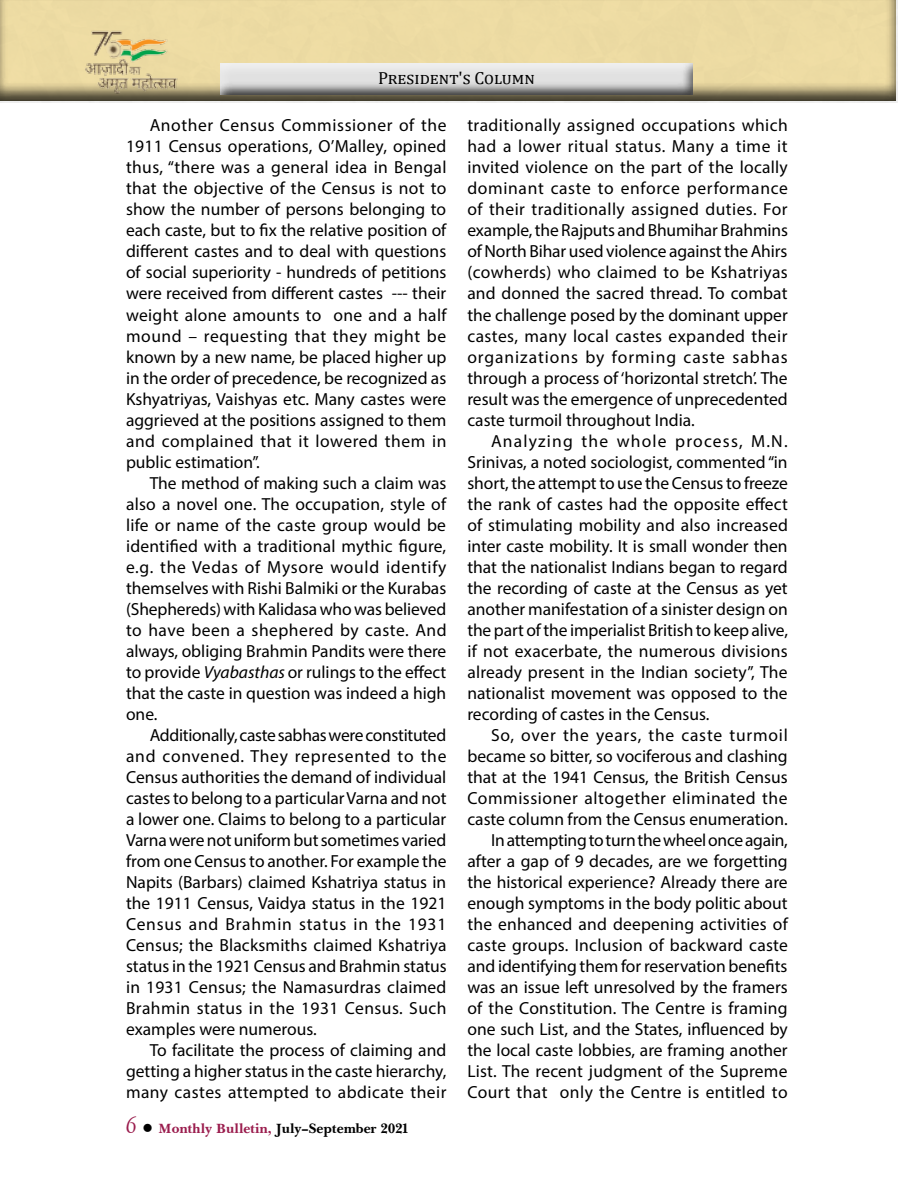
<style>
.page{position:relative;width:898px;height:1203px;background:#fff}
.page>*{position:absolute;margin:0;border:0;box-sizing:border-box;transform-origin:0 0}
.t1{font:17.5px/21px "Myriad Pro";color:#000;text-align:justify}
.t2{font:17.5px "Cambria";color:#000}
.t3{font:14px "Baskerville Handcut BOLD";color:#000}
.s1{font-style:italic}
.s2{font-family:"Dauphin Plain";font-size:24.5px;color:#9a1c4d}
.s3{color:#9a1c4d}
</style>
<div class="page">
<img style="left:0;top:0;width:898px;height:102px">
<div style="left:220px;top:63px;width:476px;height:35px;background:#000;opacity:.75"></div>
<img style="left:84px;top:29px;width:100px;height:67px">
<hr style="left:897px;top:0;width:1px;height:101px;background:#eee">
<p class="t2" style="left:378px;top:68px;width:158px">President's Column</p>
<p class="t1" style="left:126px;top:115px;width:322px;text-indent:24px">Another Census Commissioner of the 1911 Census operations, O’Malley, opined thus, “there was a general idea in Bengal that the objective of the Census is not to show the number of persons belonging to each caste, but to fix the relative position of different castes and to deal with questions of social superiority - hundreds of petitions were received from different castes --- their weight alone amounts to one and a half mound – requesting that they might be known by a new name, be placed higher up in the order of precedence, be recognized as Kshyatriyas, Vaishyas etc. Many castes were aggrieved at the positions assigned to them and complained that it lowered them in public estimation”.</p>
<p class="t1" style="left:126px;top:472px;width:322px;text-indent:24px">The method of making such a claim was also a novel one. The occupation, style of life or name of the caste group would be identified with a traditional mythic figure, e.g. the Vedas of Mysore would identify themselves with Rishi Balmiki or the Kurabas (Shephereds) with Kalidasa who was believed to have been a shephered by caste. And always, obliging Brahmin Pandits were there to provide <span class="s1">Vyabasthas</span> or rulings to the effect that the caste in question was indeed a high one.</p>
<p class="t1" style="left:126px;top:724px;width:322px;text-indent:24px">Additionally, caste sabhas were constituted and convened. They represented to the Census authorities the demand of individual castes to belong to a particular Varna and not a lower one. Claims to belong to a particular Varna were not uniform but sometimes varied from one Census to another. For example the Napits (Barbars) claimed Kshatriya status in the 1911 Census, Vaidya status in the 1921<br>Census and Brahmin status in the 1931<br>Census; the Blacksmiths claimed Kshatriya status in the 1921 Census and Brahmin status in 1931 Census; the Namasurdras claimed Brahmin status in the 1931 Census. Such examples were numerous.</p>
<p class="t1" style="left:126px;top:1039px;width:322px;text-indent:24px">To facilitate the process of claiming and getting a higher status in the caste hierarchy, many castes attempted to abdicate their</p>
<p class="t3" style="left:126px;top:1120px;width:285px"><span class="s2">6</span> ● <span class="s3">Monthly Bulletin,</span> July–September 2021</p>
<p class="t1" style="left:467px;top:115px;width:322px">traditionally assigned occupations which had a lower ritual status. Many a time it invited violence on the part of the locally dominant caste to enforce performance of their traditionally assigned duties. For example, the Rajputs and Bhumihar Brahmins of North Bihar used violence against the Ahirs (cowherds) who claimed to be Kshatriyas and donned the sacred thread. To combat the challenge posed by the dominant upper castes, many local castes expanded their organizations by forming caste sabhas through a process of ‘horizontal stretch’. The result was the emergence of unprecedented caste turmoil throughout India.</p>
<p class="t1" style="left:467px;top:430px;width:322px;text-indent:24px">Analyzing the whole process, M.N.<br>Srinivas, a noted sociologist, commented “in short, the attempt to use the Census to freeze the rank of castes had the opposite effect of stimulating mobility and also increased inter caste mobility. It is small wonder then that the nationalist Indians began to regard the recording of caste at the Census as yet another manifestation of a sinister design on the part of the imperialist British to keep alive, if not exacerbate, the numerous divisions already present in the Indian society”, The nationalist movement was opposed to the recording of castes in the Census.</p>
<p class="t1" style="left:467px;top:724px;width:322px;text-align:right">So, over the years, the caste turmoil became so bitter, so vociferous and clashing that at the 1941 Census, the British Census Commissioner altogether eliminated the caste column from the Census enumeration.<br>In attempting to turn the wheel once again, after a gap of 9 decades, are we forgetting the historical experience? Already there are enough symptoms in the body politic about the enhanced and deepening activities of caste groups. Inclusion of backward caste and identifying them for reservation benefits was an issue left unresolved by the framers of the Constitution. The Centre is framing one such List, and the States, influenced by the local caste lobbies, are framing another List. The recent judgment of the Supreme Court that only the Centre is entitled to</p>
</div>
